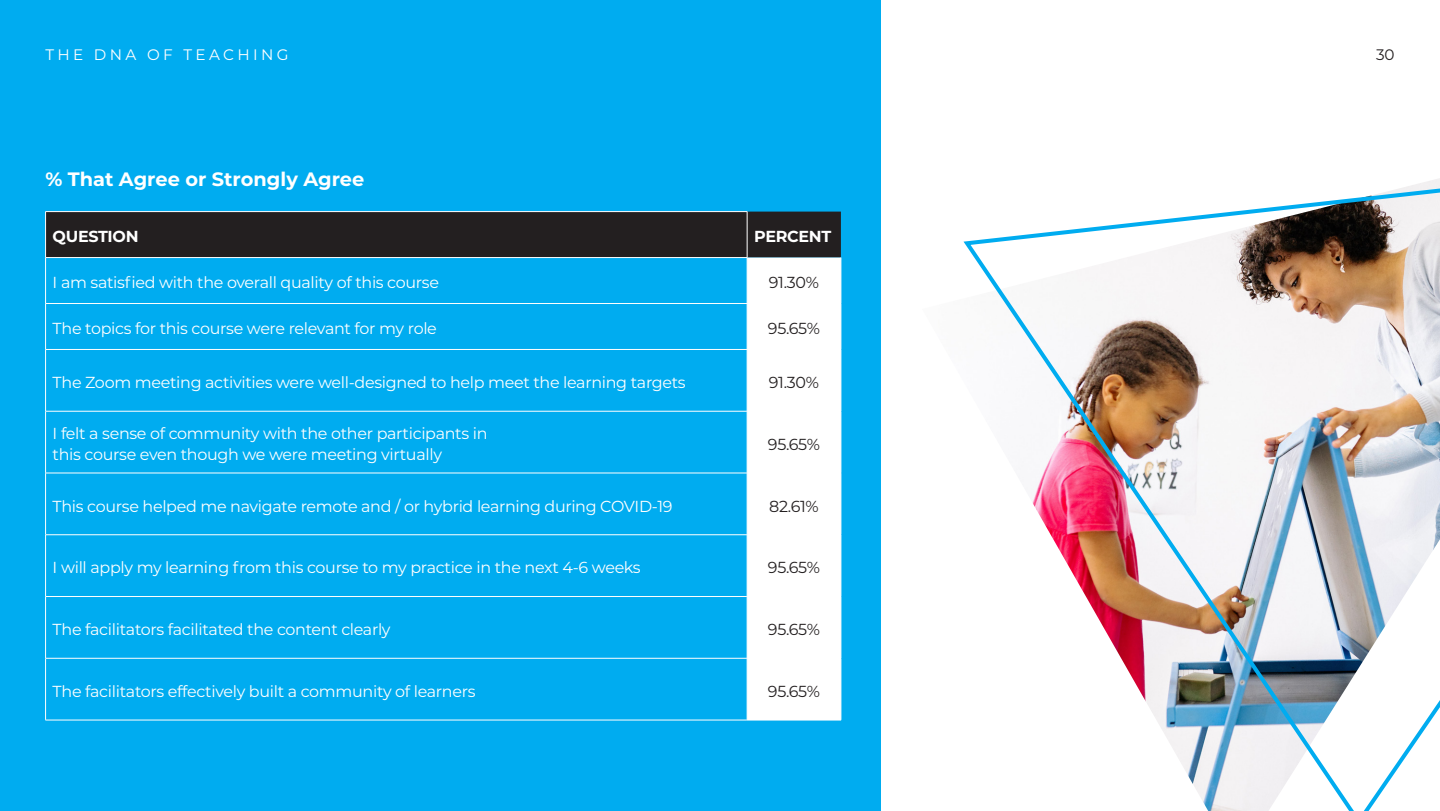
<style>
.page{position:relative;width:1440px;height:811px;background:#fff}
.page>*{position:absolute;margin:0;border:0;box-sizing:border-box;transform-origin:0 0}
.t1{font:700 19.4px "Montserrat";color:#fff}
.t2{font:16px/21.2px "Montserrat";letter-spacing:-.02em;color:#fff}
.t3{font:16px "Montserrat";letter-spacing:-.02em;color:#231f20}
.t4{font:700 16px "Montserrat";letter-spacing:-.02em;color:#fff}
.t5{font:15.2px "Montserrat";letter-spacing:.22em;color:#fff}
.t6{font:15.2px "Montserrat";color:#231f20}
</style>
<div class="page">
<div style="left:0;top:0;width:881px;height:811px;background:#00acf0"></div>
<svg style="left:46px;top:212px;width:795px;height:507px"></svg>
<hr style="left:46px;top:596px;width:701px;height:1px;background:#fff">
<hr style="left:45px;top:719px;width:702px;height:1px;background:#fff">
<hr style="left:747px;top:258px;width:1px;height:45px;background:#fff">
<hr style="left:45px;top:303px;width:702px;height:1px;background:#fff">
<hr style="left:747px;top:304px;width:1px;height:45px;background:#fff">
<hr style="left:45px;top:349px;width:702px;height:1px;background:#fff">
<hr style="left:747px;top:350px;width:1px;height:61px;background:#fff">
<hr style="left:45px;top:411px;width:702px;height:1px;background:#fff">
<hr style="left:747px;top:411px;width:1px;height:62px;background:#fff">
<hr style="left:45px;top:472px;width:702px;height:1px;background:#fff">
<hr style="left:747px;top:473px;width:1px;height:61px;background:#fff">
<hr style="left:45px;top:534px;width:702px;height:1px;background:#fff">
<hr style="left:747px;top:535px;width:1px;height:61px;background:#fff">
<hr style="left:747px;top:597px;width:1px;height:61px;background:#fff">
<hr style="left:45px;top:658px;width:702px;height:1px;background:#fff">
<hr style="left:747px;top:658px;width:1px;height:62px;background:#fff">
<hr style="left:747px;top:303px;width:94px;height:1px;background:#fff">
<hr style="left:747px;top:349px;width:94px;height:1px;background:#fff">
<hr style="left:747px;top:411px;width:94px;height:1px;background:#fff">
<hr style="left:747px;top:472px;width:94px;height:1px;background:#fff">
<hr style="left:747px;top:534px;width:94px;height:1px;background:#fff">
<hr style="left:747px;top:596px;width:94px;height:1px;background:#fff">
<hr style="left:747px;top:658px;width:94px;height:1px;background:#fff">
<hr style="left:747px;top:719px;width:94px;height:1px;background:#fff">
<hr style="left:841px;top:257px;width:1px;height:46px;background:#fff">
<hr style="left:841px;top:304px;width:1px;height:45px;background:#fff">
<hr style="left:841px;top:350px;width:1px;height:61px;background:#fff">
<hr style="left:841px;top:411px;width:1px;height:62px;background:#fff">
<hr style="left:841px;top:473px;width:1px;height:61px;background:#fff">
<hr style="left:841px;top:535px;width:1px;height:61px;background:#fff">
<hr style="left:841px;top:597px;width:1px;height:61px;background:#fff">
<hr style="left:841px;top:658px;width:1px;height:62px;background:#fff">
<hr style="left:45px;top:258px;width:1px;height:45px;background:#fff">
<hr style="left:45px;top:304px;width:1px;height:45px;background:#fff">
<hr style="left:45px;top:350px;width:1px;height:61px;background:#fff">
<hr style="left:45px;top:411px;width:1px;height:62px;background:#fff">
<hr style="left:45px;top:473px;width:1px;height:61px;background:#fff">
<hr style="left:45px;top:535px;width:1px;height:61px;background:#fff">
<hr style="left:45px;top:596px;width:1px;height:62px;background:#fff">
<hr style="left:45px;top:658px;width:1px;height:62px;background:#fff">
<hr style="left:45px;top:211px;width:702px;height:1px;background:#fff">
<hr style="left:45px;top:212px;width:1px;height:45px;background:#fff">
<hr style="left:747px;top:212px;width:1px;height:45px;background:#fff">
<hr style="left:45px;top:257px;width:702px;height:1px;background:#fff">
<img style="left:963px;top:178px;width:477px;height:633px">
<p class="t5" style="left:45px;top:44px;width:245px">THE DNA OF TEACHING</p>
<p class="t1" style="left:45px;top:165px;width:320px">% That Agree or Strongly Agree</p>
<p class="t4" style="left:53px;top:225px;width:87px">QUESTION</p>
<p class="t4" style="left:754px;top:225px;width:79px">PERCENT</p>
<p class="t2" style="left:53px;top:271px;width:388px">I am satisfied with the overall quality of this course</p>
<p class="t3" style="left:769px;top:271px;width:52px">91.30%</p>
<p class="t2" style="left:53px;top:317px;width:386px">The topics for this course were relevant for my role</p>
<p class="t3" style="left:768px;top:317px;width:54px">95.65%</p>
<p class="t2" style="left:53px;top:371px;width:635px">The Zoom meeting activities were well-designed to help meet the learning targets</p>
<p class="t3" style="left:769px;top:371px;width:52px">91.30%</p>
<p class="t2" style="left:53px;top:422px;width:436px">I felt a sense of community with the other participants in this course even though we were meeting virtually</p>
<p class="t3" style="left:768px;top:433px;width:54px">95.65%</p>
<p class="t2" style="left:53px;top:495px;width:621px">This course helped me navigate remote and / or hybrid learning during COVID-19</p>
<p class="t3" style="left:769px;top:495px;width:51px">82.61%</p>
<p class="t2" style="left:53px;top:556px;width:590px">I will apply my learning from this course to my practice in the next 4-6 weeks</p>
<p class="t3" style="left:768px;top:556px;width:54px">95.65%</p>
<p class="t2" style="left:53px;top:618px;width:339px">The facilitators facilitated the content clearly</p>
<p class="t3" style="left:768px;top:618px;width:54px">95.65%</p>
<p class="t2" style="left:53px;top:680px;width:424px">The facilitators effectively built a community of learners</p>
<p class="t3" style="left:768px;top:680px;width:54px">95.65%</p>
<p class="t6" style="left:1376px;top:44px;width:20px">30</p>
</div>
